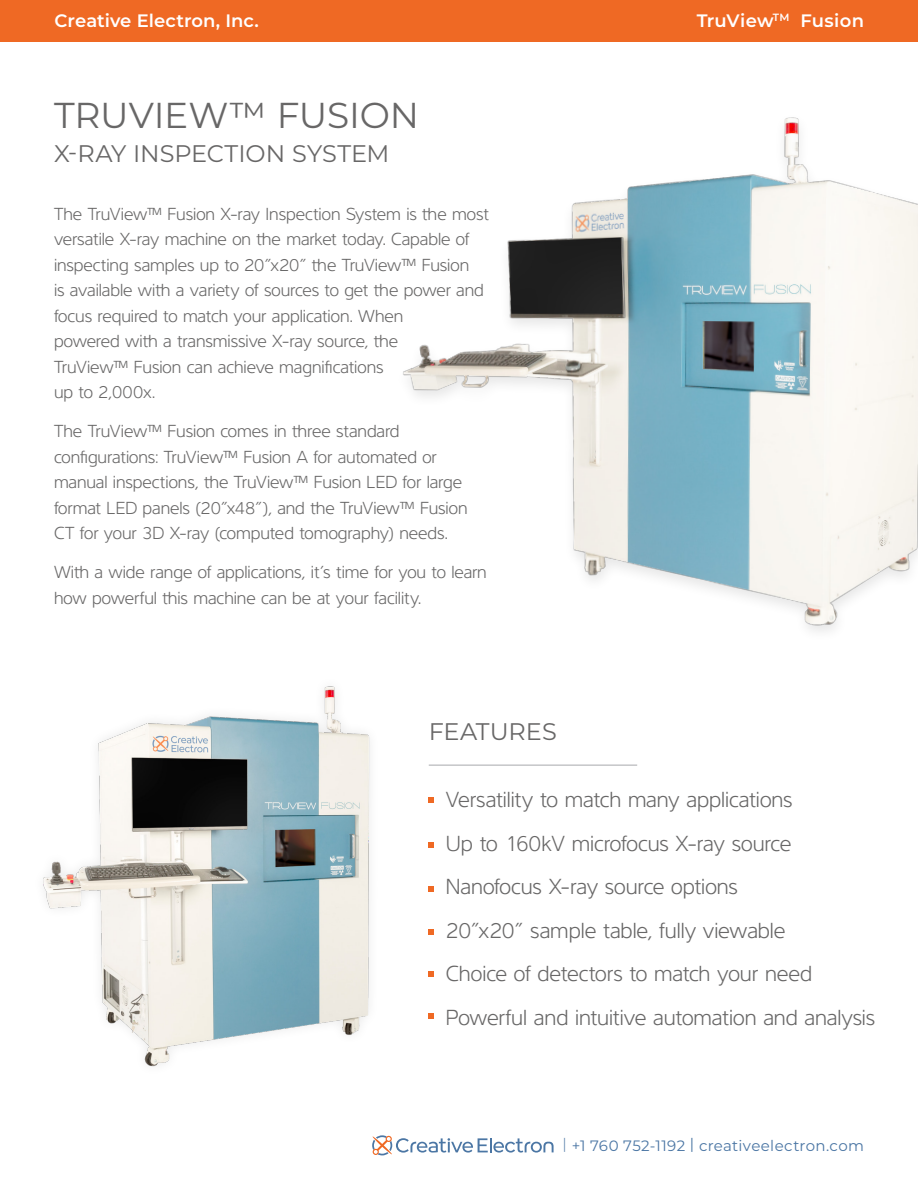
<style>
.page{position:relative;width:918px;height:1188px;background:#fff}
.page>*{position:absolute;margin:0;border:0;box-sizing:border-box;transform-origin:0 0}
.t1{font:36px "Montserrat";letter-spacing:-.005em;color:#686767}
.t2{font:24px "Montserrat";color:#686767}
.t3{font:300 22.5px/43.5px "Interval Sans Pro";letter-spacing:-.005em;color:#686767}
.t4{font:300 18px/25.5px "Interval Sans Pro";letter-spacing:-.005em;color:#686767}
.t5{font:600 18px "Montserrat";color:#fff}
.t6{font:15px "Montserrat";letter-spacing:.02em;color:#4b76a4}
.s1{font-weight:300}
</style>
<div class="page">
<hr style="left:429px;top:765px;width:208px;height:1px;background:#a7a9ac">
<svg style="left:429px;top:798px;width:5px;height:5px"></svg>
<svg style="left:429px;top:842px;width:5px;height:5px"></svg>
<svg style="left:429px;top:887px;width:5px;height:5px"></svg>
<svg style="left:429px;top:930px;width:5px;height:5px"></svg>
<svg style="left:429px;top:971px;width:5px;height:6px"></svg>
<svg style="left:429px;top:1013px;width:5px;height:6px"></svg>
<div style="left:0;top:0;width:918px;height:41px;background:#ef6924"></div>
<svg style="left:372px;top:1135px;width:182px;height:20px"></svg>
<img style="left:403px;top:117px;width:515px;height:515px">
<img style="left:43px;top:686px;width:327px;height:381px">
<p class="t5" style="left:55px;top:8px;width:206px">Creative Electron, Inc.</p>
<p class="t5" style="left:697px;top:8px;width:169px">TruView<sup>TM</sup> Fusion</p>
<h1 class="t1" style="left:54px;top:90px;width:367px">TRUVIEW™ FUSION</h1>
<h2 class="t2" style="left:54px;top:137px;width:337px">X-RAY INSPECTION SYSTEM</h2>
<p class="t4" style="left:54px;top:200px;width:437px">The TruView™ Fusion X-ray Inspection System is the most versatile X-ray machine on the market today. Capable of inspecting samples up to 20”x20” the TruView™ Fusion<br>is available with a variety of sources to get the power and focus required to match your application. When<br>powered with a transmissive X-ray source, the<br>TruView™ Fusion can achieve magnifications<br>up to 2,000x.</p>
<p class="t4" style="left:54px;top:417px;width:415px">The TruView™ Fusion comes in three standard configurations: TruView™ Fusion A for automated or manual inspections, the TruView™ Fusion LED for large format LED panels (20”x48”), and the TruView™ Fusion CT for your 3D X-ray (computed tomography) needs.</p>
<p class="t4" style="left:54px;top:558px;width:434px">With a wide range of applications, it’s time for you to learn how powerful this machine can be at your facility.</p>
<h2 class="t2" style="left:429px;top:715px;width:130px">FEATURES</h2>
<p class="t3" style="left:446px;top:776px;width:431px">Versatility to match many applications<br>Up to 160kV microfocus X-ray source Nanofocus X-ray source options<br>20”x20” sample table, fully viewable<br>Choice of detectors to match your need Powerful and intuitive automation and analysis</p>
<p class="t6" style="left:563px;top:1135px;width:303px"><span class="s1">|</span> +1 760 752-1192 | creativeelectron.com</p>
</div>
